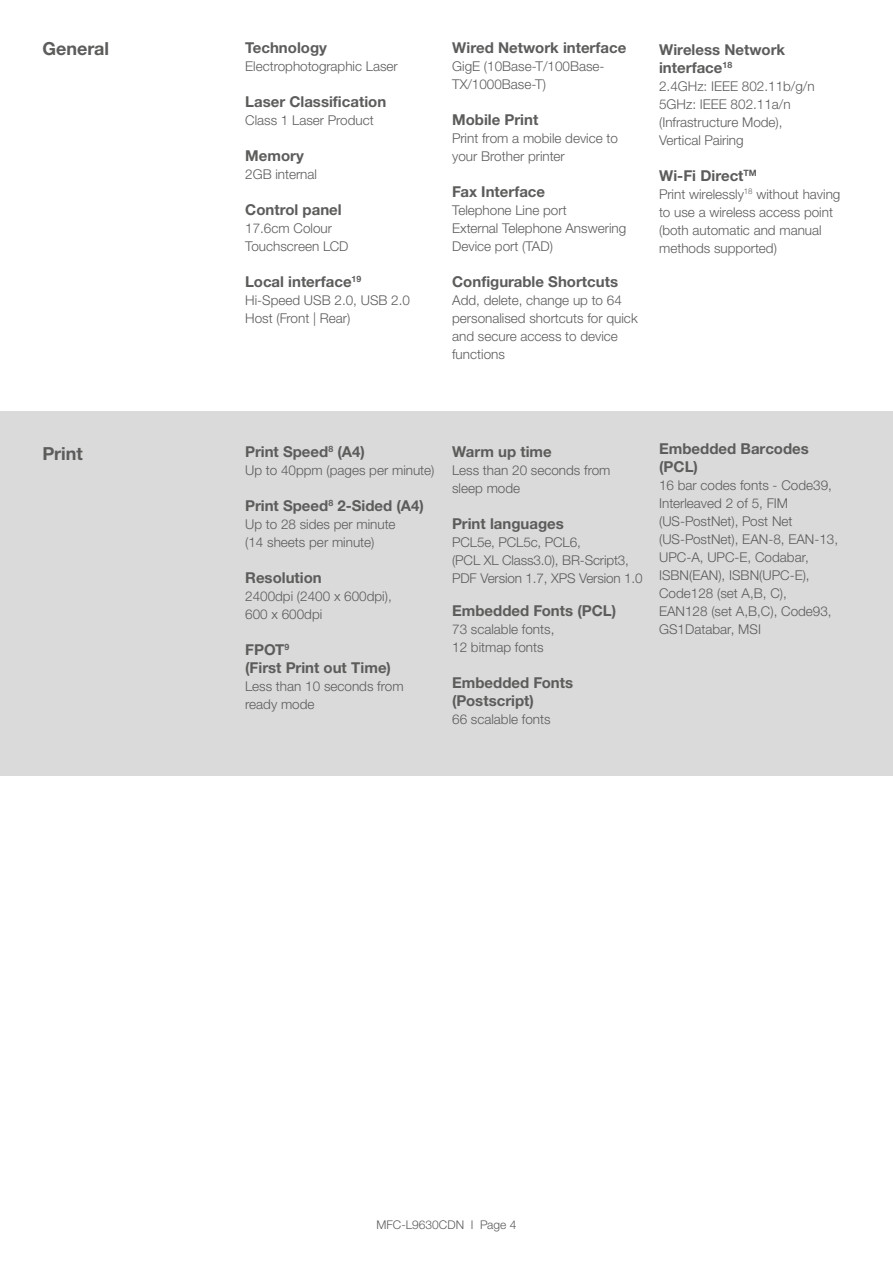
<style>
.page{position:relative;width:893px;height:1263px;background:#fff}
.page>*{position:absolute;margin:0;border:0;box-sizing:border-box;transform-origin:0 0}
.t1{font:700 18px "Helvetica Neue LTW1 G";color:#5c5c5b}
.t2{font:700 15px/18px "Helvetica Neue LTW1 G";color:#5c5c5b}
.t3{font:300 13.5px/18px "Helvetica Neue LTW1 G";color:#5c5c5b}
.t4{font:300 12px "Helvetica Neue LTW1 G";color:#5c5c5b}
</style>
<div class="page">
<div style="left:0;top:411px;width:893px;height:365px;background:#dadada"></div>
<h1 class="t1" style="left:43px;top:38px;width:68px">General</h1>
<p class="t2" style="left:245px;top:39px;width:83px">Technology</p>
<p class="t3" style="left:245px;top:57px;width:154px">Electrophotographic Laser</p>
<p class="t2" style="left:245px;top:93px;width:143px">Laser Classification</p>
<p class="t3" style="left:245px;top:111px;width:130px">Class 1 Laser Product</p>
<p class="t2" style="left:245px;top:147px;width:60px">Memory</p>
<p class="t3" style="left:245px;top:165px;width:73px">2GB internal</p>
<p class="t2" style="left:245px;top:201px;width:98px">Control panel</p>
<p class="t3" style="left:245px;top:219px;width:105px">17.6cm Colour<br>Touchscreen LCD</p>
<p class="t2" style="left:245px;top:273px;width:118px">Local interface<sup>19</sup></p>
<p class="t3" style="left:245px;top:291px;width:166px">Hi-Speed USB 2.0, USB 2.0<br>Host (Front | Rear)</p>
<p class="t2" style="left:452px;top:39px;width:176px">Wired Network interface</p>
<p class="t3" style="left:452px;top:57px;width:154px">GigE (10Base-T/100Base-<br>TX/1000Base-T)</p>
<p class="t2" style="left:452px;top:111px;width:88px">Mobile Print</p>
<p class="t3" style="left:452px;top:129px;width:167px">Print from a mobile device to your Brother printer</p>
<p class="t2" style="left:452px;top:183px;width:95px">Fax Interface</p>
<p class="t3" style="left:452px;top:201px;width:176px">Telephone Line port<br>External Telephone Answering<br>Device port (TAD)</p>
<p class="t2" style="left:452px;top:273px;width:167px">Configurable Shortcuts</p>
<p class="t3" style="left:452px;top:291px;width:187px">Add, delete, change up to 64 personalised shortcuts for quick and secure access to device functions</p>
<p class="t2" style="left:659px;top:40px;width:128px">Wireless Network interface<sup>18</sup></p>
<p class="t3" style="left:659px;top:77px;width:157px">2.4GHz: IEEE 802.11b/g/n<br>5GHz: IEEE 802.11a/n (Infrastructure Mode),<br>Vertical Pairing</p>
<p class="t2" style="left:659px;top:166px;width:99px">Wi-Fi Direct<sup>TM</sup></p>
<p class="t3" style="left:659px;top:185px;width:183px">Print wirelessly<sup>18</sup> without having to use a wireless access point (both automatic and manual methods supported)</p>
<h1 class="t1" style="left:43px;top:442px;width:42px">Print</h1>
<p class="t2" style="left:245px;top:442px;width:121px">Print Speed<sup>8</sup> (A4)</p>
<p class="t3" style="left:245px;top:461px;width:191px">Up to 40ppm (pages per minute)</p>
<p class="t2" style="left:245px;top:496px;width:180px">Print Speed<sup>8</sup> 2-Sided (A4)</p>
<p class="t3" style="left:245px;top:515px;width:152px">Up to 28 sides per minute (14 sheets per minute)</p>
<p class="t2" style="left:245px;top:568px;width:78px">Resolution</p>
<p class="t3" style="left:245px;top:587px;width:148px">2400dpi (2400 x 600dpi),<br>600 x 600dpi</p>
<p class="t2" style="left:245px;top:640px;width:147px">FPOT<sup>9<br></sup>(First Print out Time)</p>
<p class="t3" style="left:245px;top:677px;width:160px">Less than 10 seconds from ready mode</p>
<p class="t2" style="left:452px;top:442px;width:101px">Warm up time</p>
<p class="t3" style="left:452px;top:461px;width:160px">Less than 20 seconds from sleep mode</p>
<p class="t2" style="left:452px;top:514px;width:113px">Print languages</p>
<p class="t3" style="left:452px;top:533px;width:192px">PCL5e, PCL5c, PCL6,<br>(PCL XL Class3.0), BR-Script3,<br>PDF Version 1.7, XPS Version 1.0</p>
<p class="t2" style="left:452px;top:601px;width:166px">Embedded Fonts (PCL)</p>
<p class="t3" style="left:452px;top:620px;width:104px">73 scalable fonts,<br>12 bitmap fonts</p>
<p class="t2" style="left:452px;top:673px;width:123px">Embedded Fonts (Postscript)</p>
<p class="t3" style="left:452px;top:710px;width:100px">66 scalable fonts</p>
<p class="t2" style="left:659px;top:439px;width:151px">Embedded Barcodes (PCL)</p>
<p class="t3" style="left:659px;top:476px;width:180px">16 bar codes fonts - Code39,<br>Interleaved 2 of 5, FIM (US-PostNet), Post Net (US-PostNet), EAN-8, EAN-13,<br>UPC-A, UPC-E, Codabar,<br>ISBN(EAN), ISBN(UPC-E),<br>Code128 (set A,B, C),<br>EAN128 (set A,B,C), Code93,<br>GS1Databar, MSI</p>
<p class="t4" style="left:376px;top:1217px;width:141px">MFC-L9630CDN I Page 4</p>
</div>
